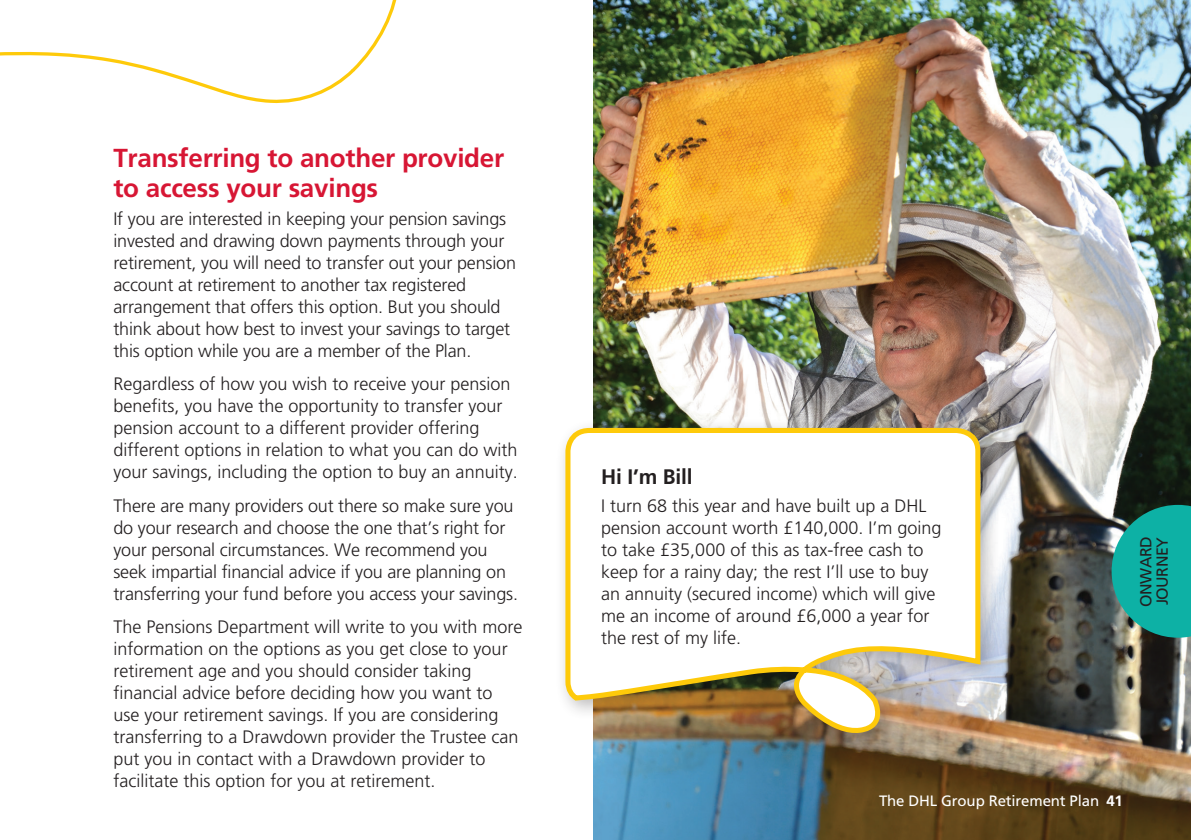
<style>
.page{position:relative;width:1191px;height:840px;background:#fff}
.page>*{position:absolute;margin:0;border:0;box-sizing:border-box;transform-origin:0 0}
.DHL_Subheading_1{font:700 26px/30px "Frutiger LT Std";letter-spacing:-.01em;color:#d71634}
.DHL_Subheading_2{font:700 21px "Frutiger LT Std";letter-spacing:-.01em;color:#231f20}
.DHL_Body{font:300 18px/22px "Frutiger LT Std";color:#231f20}
.t1{font:16px/16.4px "Frutiger LT Std";letter-spacing:-.03em;color:#231f20}
.DHL_Intro{font:15px "Frutiger LT Std";letter-spacing:-.01em;color:#fff}
.s1{font-weight:700}
</style>
<div class="page">
<img style="left:593px;top:0;width:598px;height:839px">
<svg style="left:0;top:0;width:397px;height:104px"></svg>
<div style="left:555px;top:417px;width:445px;height:335px;background:#231f20;opacity:.3"></div>
<svg style="left:563px;top:425px;width:420px;height:313px"></svg>
<svg style="left:1111px;top:504px;width:80px;height:133px;background:#1ea297"></svg>
<p class="DHL_Subheading_1" style="left:113px;top:143px;width:392px">Transferring to another provider to access your savings</p>
<p class="DHL_Body" style="left:113px;top:208px;width:404px">If you are interested in keeping your pension savings invested and drawing down payments through your retirement, you will need to transfer out your pension account at retirement to another tax registered arrangement that offers this option. But you should think about how best to invest your savings to target this option while you are a member of the Plan.</p>
<p class="DHL_Body" style="left:113px;top:373px;width:406px">Regardless of how you wish to receive your pension benefits, you have the opportunity to transfer your pension account to a different provider offering different options in relation to what you can do with your savings, including the option to buy an annuity.</p>
<p class="DHL_Body" style="left:113px;top:494px;width:406px">There are many providers out there so make sure you do your research and choose the one that’s right for your personal circumstances. We recommend you seek impartial financial advice if you are planning on transferring your fund before you access your savings.</p>
<p class="DHL_Body" style="left:113px;top:616px;width:411px">The Pensions Department will write to you with more information on the options as you get close to your retirement age and you should consider taking financial advice before deciding how you want to use your retirement savings. If you are considering transferring to a Drawdown provider the Trustee can put you in contact with a Drawdown provider to facilitate this option for you at retirement.</p>
<p class="DHL_Subheading_2" style="left:601px;top:464px;width:93px">Hi I’m Bill</p>
<p class="DHL_Body" style="left:601px;top:494px;width:342px">I turn 68 this year and have built up a DHL pension account worth £140,000. I’m going to take £35,000 of this as tax-free cash to keep for a rainy day; the rest I’ll use to buy an annuity (secured income) which will give me an income of around £6,000 a year for the rest of my life.</p>
<p class="t1" style="left:1137px;top:606px;width:72px;rotate:-90deg">ONWARD<br>JOURNEY</p>
<p class="DHL_Intro" style="left:879px;top:791px;width:245px">The DHL Group Retirement Plan <span class="s1">41</span></p>
</div>
